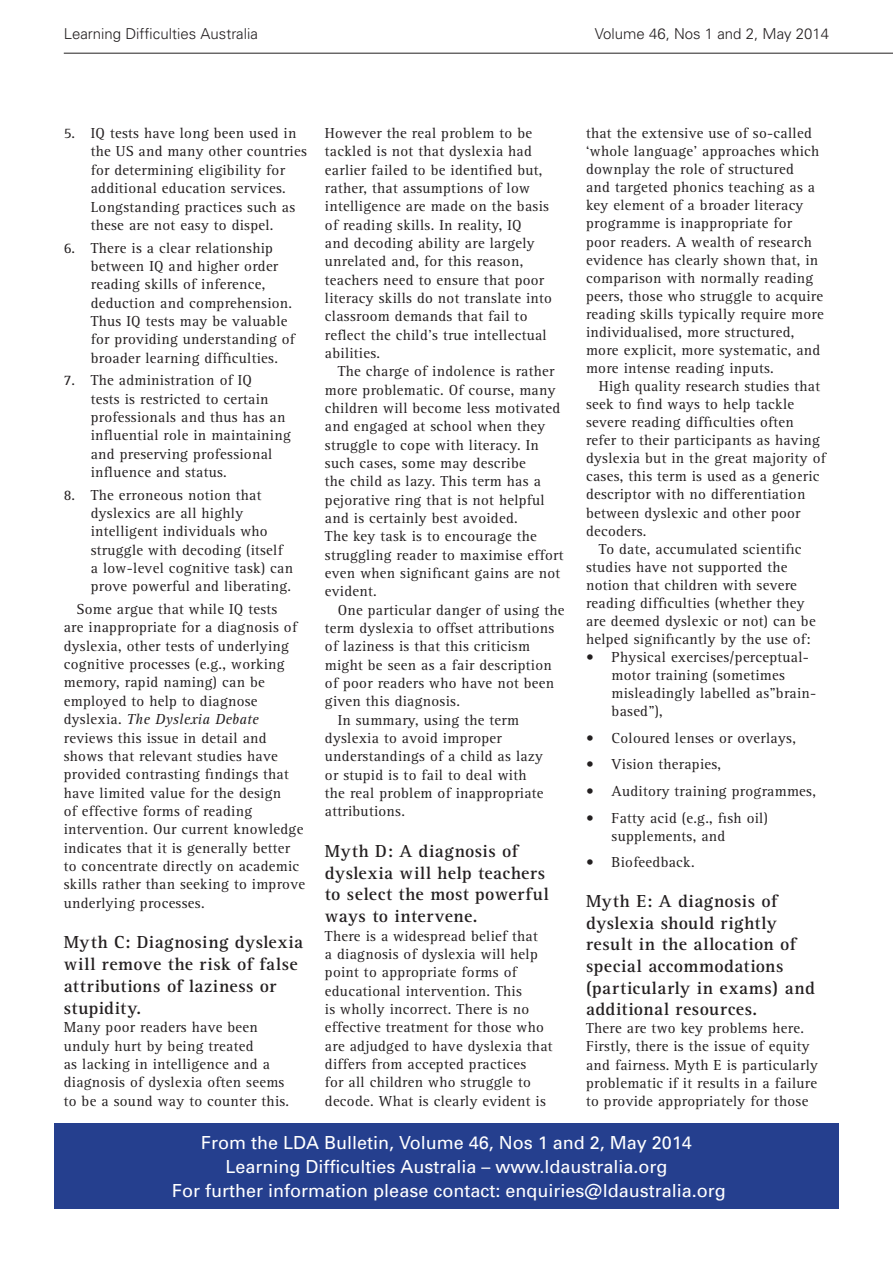
<style>
.page{position:relative;width:893px;height:1263px;background:#fff}
.page>*{position:absolute;margin:0;border:0;box-sizing:border-box;transform-origin:0 0}
.BODY-COPY{font:700 18px/21.6px "Rotis Serif";letter-spacing:.025em;color:#231f20}
.t1{font:18px/23.7px "Univers";color:#fff;text-align:center}
.SUBHEAD-1{font:700 18px/21.9px "Rotis Serif";letter-spacing:.025em;color:#231f20}
.BODY-COPY-2{font:15px/18.3px "Rotis Serif";letter-spacing:.02em;color:#231f20}
.t2{font:300 15px "Univers";color:#231f20}
.s1{font-style:italic}
</style>
<div class="page">
<div style="left:54px;top:1123px;width:785px;height:86px;background:#253f8e"></div>
<hr style="left:64px;top:53px;width:829px;height:1px;background:#231f20">
<p class="t2" style="left:64px;top:25px;width:196px">Learning Difficulties Australia</p>
<p class="t2" style="left:595px;top:25px;width:236px">Volume 46, Nos 1 and 2, May 2014</p>
<p class="BODY-COPY-2" style="left:91px;top:124px;width:218px;text-indent:-27px">5. IQ tests have long been used in the US and many other countries for determining eligibility for additional education services.<br>Longstanding practices such as these are not easy to dispel.</p>
<p class="BODY-COPY-2" style="left:91px;top:239px;width:206px;text-indent:-27px">6. There is a clear relationship between IQ and higher order reading skills of inference, deduction and comprehension.<br>Thus IQ tests may be valuable for providing understanding of broader learning difficulties.</p>
<p class="BODY-COPY-2" style="left:91px;top:372px;width:202px;text-indent:-27px">7. The administration of IQ<br>tests is restricted to certain professionals and thus has an influential role in maintaining and preserving professional influence and status.</p>
<p class="BODY-COPY-2" style="left:91px;top:486px;width:204px;text-indent:-27px">8. The erroneous notion that dyslexics are all highly intelligent individuals who struggle with decoding (itself a low-level cognitive task) can prove powerful and liberating.</p>
<p class="BODY-COPY-2" style="left:64px;top:600px;width:243px;text-indent:13px">Some argue that while IQ tests<br>are inappropriate for a diagnosis of dyslexia, other tests of underlying cognitive processes (e.g., working memory, rapid naming) can be employed to help to diagnose dyslexia. <span class="s1">The Dyslexia Debate </span>reviews this issue in detail and shows that relevant studies have provided contrasting findings that have limited value for the design<br>of effective forms of reading intervention. Our current knowledge indicates that it is generally better to concentrate directly on academic skills rather than seeking to improve underlying processes.</p>
<p class="SUBHEAD-1" style="left:64px;top:931px;width:241px">Myth C: Diagnosing dyslexia will remove the risk of false attributions of laziness or stupidity.</p>
<p class="BODY-COPY-2" style="left:64px;top:1018px;width:227px">Many poor readers have been unduly hurt by being treated<br>as lacking in intelligence and a diagnosis of dyslexia often seems to be a sound way to counter this.</p>
<p class="BODY-COPY-2" style="left:325px;top:124px;width:229px">However the real problem to be tackled is not that dyslexia had earlier failed to be identified but, rather, that assumptions of low intelligence are made on the basis of reading skills. In reality, IQ<br>and decoding ability are largely unrelated and, for this reason, teachers need to ensure that poor literacy skills do not translate into classroom demands that fail to reflect the child’s true intellectual abilities.</p>
<p class="BODY-COPY-2" style="left:325px;top:363px;width:240px;text-indent:13px">The charge of indolence is rather more problematic. Of course, many children will become less motivated and engaged at school when they struggle to cope with literacy. In such cases, some may describe<br>the child as lazy. This term has a pejorative ring that is not helpful and is certainly best avoided.<br>The key task is to encourage the struggling reader to maximise effort even when significant gains are not evident.</p>
<p class="BODY-COPY-2" style="left:325px;top:601px;width:241px;text-indent:13px">One particular danger of using the term dyslexia to offset attributions of laziness is that this criticism might be seen as a fair description of poor readers who have not been given this diagnosis.</p>
<p class="BODY-COPY-2" style="left:325px;top:711px;width:220px;text-indent:13px">In summary, using the term dyslexia to avoid improper understandings of a child as lazy or stupid is to fail to deal with the real problem of inappropriate attributions.</p>
<p class="BODY-COPY" style="left:325px;top:840px;width:225px">Myth D: A diagnosis of dyslexia will help teachers to select the most powerful ways to intervene.</p>
<p class="BODY-COPY-2" style="left:325px;top:927px;width:229px">There is a widespread belief that<br>a diagnosis of dyslexia will help point to appropriate forms of educational intervention. This<br>is wholly incorrect. There is no effective treatment for those who are adjudged to have dyslexia that differs from accepted practices<br>for all children who struggle to decode. What is clearly evident is</p>
<p class="BODY-COPY-2" style="left:586px;top:125px;width:239px">that the extensive use of so-called ‘whole language’ approaches which downplay the role of structured<br>and targeted phonics teaching as a key element of a broader literacy programme is inappropriate for poor readers. A wealth of research evidence has clearly shown that, in comparison with normally reading peers, those who struggle to acquire reading skills typically require more individualised, more structured, more explicit, more systematic, and more intense reading inputs.</p>
<p class="BODY-COPY-2" style="left:586px;top:377px;width:241px;text-indent:13px">High quality research studies that seek to find ways to help tackle severe reading difficulties often refer to their participants as having dyslexia but in the great majority of cases, this term is used as a generic descriptor with no differentiation between dyslexic and other poor decoders.</p>
<p class="BODY-COPY-2" style="left:586px;top:540px;width:231px;text-indent:13px">To date, accumulated scientific studies have not supported the notion that children with severe reading difficulties (whether they are deemed dyslexic or not) can be helped significantly by the use of:</p>
<p class="BODY-COPY-2" style="left:612px;top:648px;width:206px;text-indent:-26px">• Physical exercises/perceptual&shy;motor training (sometimes misleadingly labelled as”brain&shy;based”),</p>
<p class="BODY-COPY-2" style="left:586px;top:729px;width:211px">• Coloured lenses or overlays,</p>
<p class="BODY-COPY-2" style="left:586px;top:756px;width:137px">• Vision therapies,</p>
<p class="BODY-COPY-2" style="left:586px;top:782px;width:231px">• Auditory training programmes,</p>
<p class="BODY-COPY-2" style="left:612px;top:809px;width:158px;text-indent:-26px">• Fatty acid (e.g., fish oil) supplements, and</p>
<p class="BODY-COPY-2" style="left:586px;top:853px;width:110px">• Biofeedback.</p>
<p class="BODY-COPY" style="left:586px;top:890px;width:230px">Myth E: A diagnosis of dyslexia should rightly result in the allocation of special accommodations (particularly in exams) and additional resources.</p>
<p class="BODY-COPY-2" style="left:586px;top:1020px;width:233px">There are two key problems here.<br>Firstly, there is the issue of equity and fairness. Myth E is particularly problematic if it results in a failure to provide appropriately for those</p>
<p class="t1" style="left:172px;top:1131px;width:555px">From the LDA Bulletin, Volume 46, Nos 1 and 2, May 2014<br>Learning Difficulties Australia – www.ldaustralia.org<br>For further information please contact: enquiries@ldaustralia.org</p>
</div>
